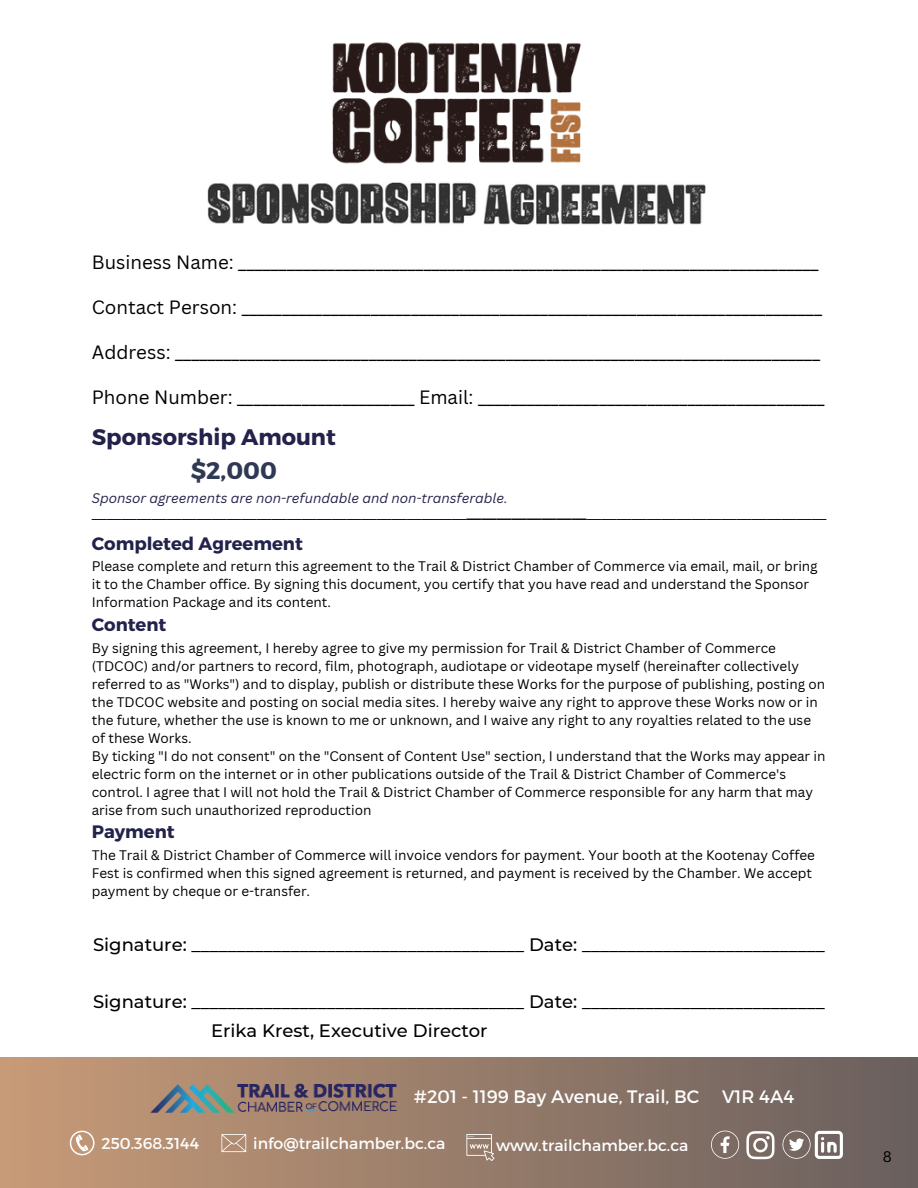
<style>
.page{position:relative;width:918px;height:1188px;background:#fff}
.page>*{position:absolute;margin:0;border:0;box-sizing:border-box;transform-origin:0 0}
.t1{font:200 30px "Montserrat";color:#000}
.t2{font:700 24px "Montserrat";color:#2f3954}
.t3{font:700 22.5px "Montserrat";color:#23224b}
.t4{font:18.75px "Canva Sans";color:#000}
.t5{font:500 18px "Montserrat";color:#000}
.t6{font:18px "Montserrat";color:#fefefe}
.t7{font:700 18px "Montserrat";color:#23224b}
.t8{font:15.75px "Montserrat";color:#fefefe}
.t9{font:15.75px "Montserrat";color:#fff}
.t10{font:15px "Canva Sans";color:#000}
.t11{font:13.5px/18px "Canva Sans";color:#000}
.t12{font:italic 13.5px "Canva Sans";color:#23224b}
.s1{font-weight:300}
</style>
<div class="page">
<div style="left:0;top:1058px;width:918px;height:130px;background:linear-gradient(to right,#c89b78,#695f5d)"></div>
<svg style="left:70px;top:1131px;width:25px;height:24px"></svg>
<svg style="left:221px;top:1134px;width:25px;height:18px"></svg>
<svg style="left:746px;top:1131px;width:29px;height:28px"></svg>
<svg style="left:711px;top:1131px;width:28px;height:28px"></svg>
<svg style="left:466px;top:1134px;width:29px;height:27px"></svg>
<img style="left:137px;top:1073px;width:277px;height:48px">
<svg style="left:782px;top:1131px;width:61px;height:28px"></svg>
<img style="left:332px;top:42px;width:249px;height:122px">
<img style="left:385px;top:182px;width:91px;height:42px">
<img style="left:483px;top:184px;width:223px;height:41px">
<img style="left:208px;top:184px;width:176px;height:39px">
<p class="t4" style="left:92px;top:249px;width:728px">Business Name: ________________________________________________________________________</p>
<p class="t4" style="left:92px;top:294px;width:732px">Contact Person: ________________________________________________________________________</p>
<p class="t4" style="left:92px;top:339px;width:730px">Address: ________________________________________________________________________________</p>
<p class="t4" style="left:92px;top:384px;width:734px">Phone Number: ______________________ Email: ___________________________________________</p>
<p class="t3" style="left:92px;top:423px;width:246px">Sponsorship Amount</p>
<p class="t2" style="left:191px;top:455px;width:88px">$2,000</p>
<p class="t12" style="left:92px;top:489px;width:417px">Sponsor agreements are non-refundable and non-transferable.</p>
<p class="t7" style="left:92px;top:531px;width:213px">Completed Agreement</p>
<p class="t1" style="left:92px;top:490px;width:736px">_________________________<span class="s1">________</span>________________</p>
<p class="t11" style="left:92px;top:557px;width:727px">Please complete and return this agreement to the Trail &amp; District Chamber of Commerce via email, mail, or bring it to the Chamber office. By signing this document, you certify that you have read and understand the Sponsor<br>Information Package and its content.</p>
<p class="t7" style="left:92px;top:613px;width:76px">Content</p>
<p class="t11" style="left:92px;top:638px;width:735px">By signing this agreement, I hereby agree to give my permission for Trail &amp; District Chamber of Commerce (TDCOC) and/or partners to record, film, photograph, audiotape or videotape myself (hereinafter collectively referred to as "Works") and to display, publish or distribute these Works for the purpose of publishing, posting on the TDCOC website and posting on social media sites. I hereby waive any right to approve these Works now or in the future, whether the use is known to me or unknown, and I waive any right to any royalties related to the use of these Works.</p>
<p class="t11" style="left:92px;top:746px;width:735px">By ticking "I do not consent" on the "Consent of Content Use" section, I understand that the Works may appear in electric form on the internet or in other publications outside of the Trail &amp; District Chamber of Commerce's control. I agree that I will not hold the Trail &amp; District Chamber of Commerce responsible for any harm that may arise from such unauthorized reproduction</p>
<p class="t7" style="left:92px;top:820px;width:84px">Payment</p>
<p class="t11" style="left:92px;top:846px;width:725px">The Trail &amp; District Chamber of Commerce will invoice vendors for payment. Your booth at the Kootenay Coffee<br>Fest is confirmed when this signed agreement is returned, and payment is received by the Chamber. We accept payment by cheque or e-transfer.</p>
<p class="t5" style="left:93px;top:933px;width:733px">Signature: _____________________________________ Date: ___________________________</p>
<p class="t5" style="left:93px;top:991px;width:733px">Signature: _____________________________________ Date: ___________________________</p>
<p class="t5" style="left:211px;top:1020px;width:278px">Erika Krest, Executive Director</p>
<p class="t6" style="left:414px;top:1085px;width:287px">#201 - 1199 Bay Avenue, Trail, BC</p>
<p class="t6" style="left:722px;top:1085px;width:73px">V1R 4A4</p>
<p class="t8" style="left:102px;top:1134px;width:99px">250.368.3144</p>
<p class="t8" style="left:253px;top:1134px;width:194px">info@trailchamber.bc.ca</p>
<p class="t9" style="left:496px;top:1135px;width:194px">www.trailchamber.bc.ca</p>
<p class="t10" style="left:883px;top:1146px;width:11px">8</p>
</div>
